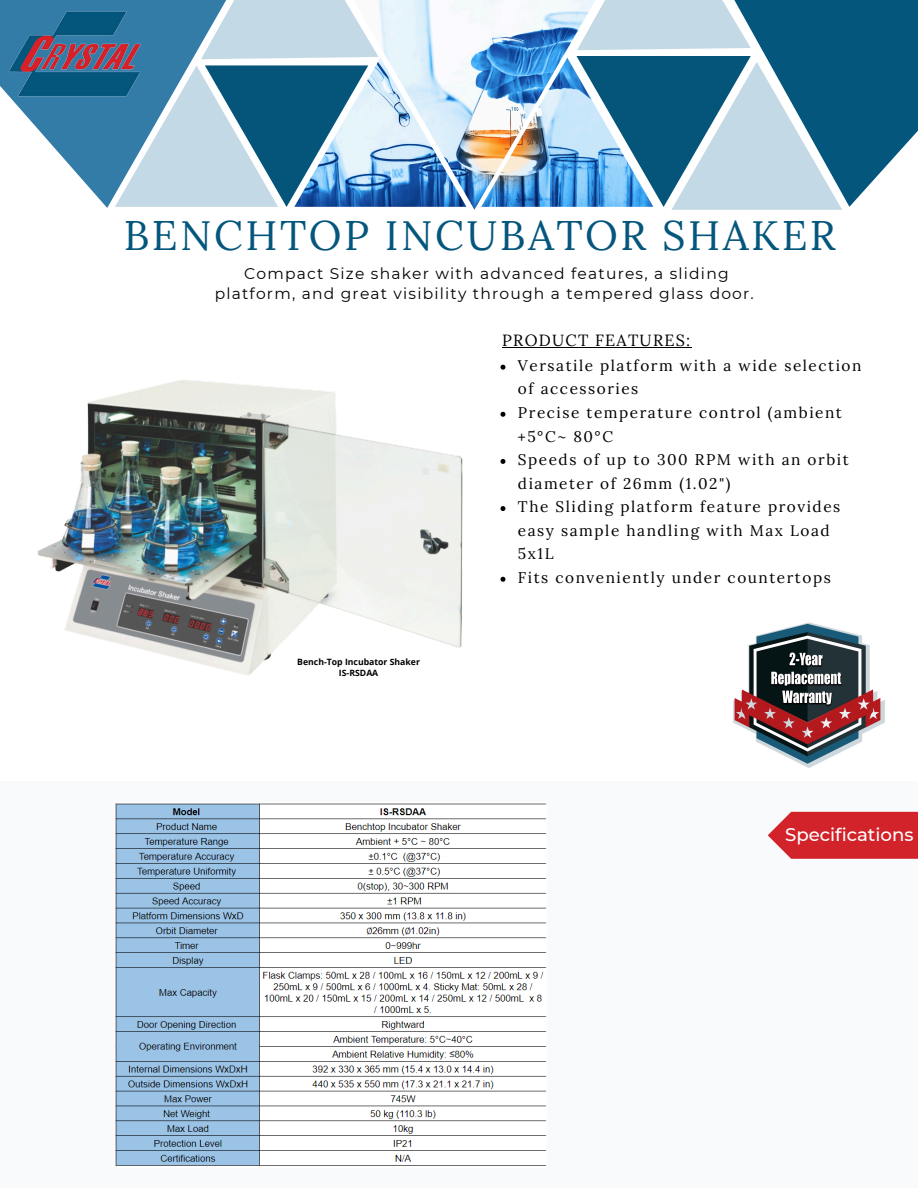
<style>
.page{position:relative;width:918px;height:1188px;background:#fff}
.page>*{position:absolute;margin:0;border:0;box-sizing:border-box;transform-origin:0 0}
.t1{font:41.25px "Lora";letter-spacing:.06em;color:#04567c}
.t2{font:500 18.15px "Montserrat";color:#fff}
.t3{font:16.2px "Lora";letter-spacing:.075em;color:#000}
.t4{font:15.45px/23.5px "Lora";letter-spacing:.1em;color:#000}
.t5{font:15.45px/19.8px "Montserrat";letter-spacing:.075em;color:#000;text-align:center}
.t6{font:700 8.7px "Open Sans";color:#000}
</style>
<div class="page">
<img style="left:733px;top:622px;width:152px;height:146px">
<div style="left:0;top:781px;width:918px;height:407px;background:#f8fafb"></div>
<img style="left:422px;top:0;width:154px;height:210px">
<svg style="left:576px;top:0;width:103px;height:209px"></svg>
<svg style="left:679px;top:0;width:239px;height:210px;background:#6195ae"></svg>
<svg style="left:23px;top:112px;width:92px;height:96px;fill:#347ca8"></svg>
<svg style="left:115px;top:0;width:307px;height:207px;background:#96bace"></svg>
<img style="left:481px;top:58px;width:172px;height:149px">
<img style="left:294px;top:58px;width:172px;height:149px">
<img style="left:0;top:0;width:159px;height:112px">
<img style="left:37px;top:380px;width:426px;height:295px">
<img style="left:115px;top:802px;width:432px;height:366px">
<hr style="left:502px;top:347px;width:189px;height:1px;background:#000">
<svg style="left:501px;top:365px;width:4px;height:5px"></svg>
<svg style="left:501px;top:412px;width:4px;height:5px"></svg>
<svg style="left:501px;top:459px;width:4px;height:5px"></svg>
<svg style="left:501px;top:506px;width:4px;height:5px"></svg>
<svg style="left:501px;top:577px;width:4px;height:5px"></svg>
<p class="t1" style="left:124px;top:209px;width:713px">BENCHTOP INCUBATOR SHAKER</p>
<h1 class="t5" style="left:215px;top:264px;width:541px">Compact Size shaker with advanced features, a sliding platform, and great visibility through a tempered glass door.</h1>
<p class="t6" style="left:297px;top:656px;width:124px">Bench-Top Incubator Shaker</p>
<p class="t6" style="left:339px;top:667px;width:41px">IS-RSDAA</p>
<p class="t3" style="left:502px;top:330px;width:189px">PRODUCT FEATURES:</p>
<p class="t4" style="left:518px;top:353px;width:345px">Versatile platform with a wide selection of accessories</p>
<p class="t4" style="left:518px;top:401px;width:325px">Precise temperature control (ambient +5°C~ 80°C</p>
<p class="t4" style="left:518px;top:448px;width:332px">Speeds of up to 300 RPM with an orbit diameter of 26mm (1.02")</p>
<p class="t4" style="left:518px;top:495px;width:324px">The Sliding platform feature provides easy sample handling with Max Load<br>5x1L</p>
<p class="t4" style="left:518px;top:566px;width:314px">Fits conveniently under countertops</p>
<h4 class="t2" style="left:785px;top:823px;width:130px">Specifications</h4>
</div>
